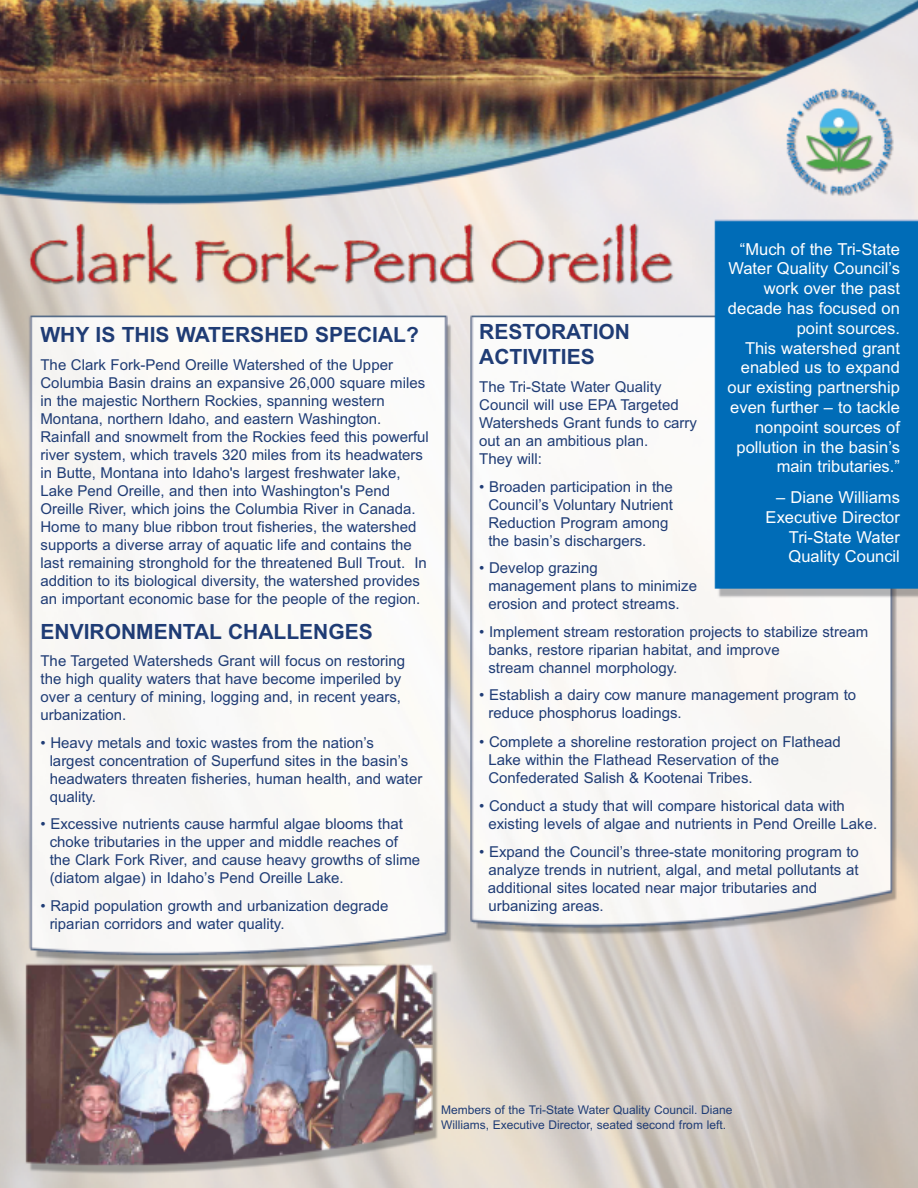
<style>
.page{position:relative;width:918px;height:1188px;background:#fff}
.page>*{position:absolute;margin:0;border:0;box-sizing:border-box;transform-origin:0 0}
.t1{font:21px/25.2px "Arial Bold MS";color:#1f3c75}
.t2{font:16.5px/19.8px "Arial MS";color:#fff;text-align:right}
.t3{font:15px/18px "Arial MS";color:#1f3c75}
.t4{font:12px/14.4px "Arial MS";color:#1f3c75}
</style>
<div class="page">
<img style="left:0;top:0;width:918px;height:1188px">
<h1 class="t1" style="left:40px;top:322px;width:380px">WHY IS THIS WATERSHED SPECIAL?</h1>
<p class="t3" style="left:40px;top:356px;width:390px">The Clark Fork-Pend Oreille Watershed of the Upper Columbia Basin drains an expansive 26,000 square miles in the majestic Northern Rockies, spanning western Montana, northern Idaho, and eastern Washington.<br>Rainfall and snowmelt from the Rockies feed this powerful river system, which travels 320 miles from its headwaters in Butte, Montana into Idaho's largest freshwater lake, Lake Pend Oreille, and then into Washington's Pend Oreille River, which joins the Columbia River in Canada.<br>Home to many blue ribbon trout fisheries, the watershed supports a diverse array of aquatic life and contains the last remaining stronghold for the threatened Bull Trout. In addition to its biological diversity, the watershed provides an important economic base for the people of the region.</p>
<h1 class="t1" style="left:40px;top:619px;width:334px">ENVIRONMENTAL CHALLENGES</h1>
<p class="t3" style="left:40px;top:652px;width:366px">The Targeted Watersheds Grant will focus on restoring the high quality waters that have become imperiled by over a century of mining, logging and, in recent years, urbanization.</p>
<p class="t3" style="left:50px;top:734px;width:374px;text-indent:-9px">• Heavy metals and toxic wastes from the nation’s largest concentration of Superfund sites in the basin’s headwaters threaten fisheries, human health, and water quality.</p>
<p class="t3" style="left:50px;top:815px;width:372px;text-indent:-9px">• Excessive nutrients cause harmful algae blooms that choke tributaries in the upper and middle reaches of the Clark Fork River, and cause heavy growths of slime (diatom algae) in Idaho’s Pend Oreille Lake.</p>
<p class="t3" style="left:50px;top:897px;width:340px;text-indent:-9px">• Rapid population growth and urbanization degrade riparian corridors and water quality.</p>
<p class="t2" style="left:728px;top:239px;width:174px">“Much of the Tri-State<br>Water Quality Council’s work over the past decade has focused on point sources.<br>This watershed grant enabled us to expand our existing partnership even further – to tackle nonpoint sources of pollution in the basin’s main tributaries.”</p>
<p class="t2" style="left:766px;top:487px;width:136px">– Diane Williams<br>Executive Director<br>Tri-State Water<br>Quality Council</p>
<h1 class="t1" style="left:479px;top:319px;width:152px">RESTORATION<br>ACTIVITIES</h1>
<p class="t3" style="left:479px;top:378px;width:219px">The Tri-State Water Quality<br>Council will use EPA Targeted<br>Watersheds Grant funds to carry out an an ambitious plan.<br>They will:</p>
<p class="t3" style="left:488px;top:477px;width:186px;text-indent:-9px">• Broaden participation in the<br>Council’s Voluntary Nutrient<br>Reduction Program among the basin’s dischargers.</p>
<p class="t3" style="left:488px;top:559px;width:210px;text-indent:-9px">• Develop grazing<br>management plans to minimize erosion and protect streams.</p>
<p class="t3" style="left:488px;top:623px;width:381px;text-indent:-9px">• Implement stream restoration projects to stabilize stream banks, restore riparian habitat, and improve<br>stream channel morphology.</p>
<p class="t3" style="left:488px;top:686px;width:369px;text-indent:-9px">• Establish a dairy cow manure management program to reduce phosphorus loadings.</p>
<p class="t3" style="left:488px;top:733px;width:354px;text-indent:-9px">• Complete a shoreline restoration project on Flathead<br>Lake within the Flathead Reservation of the<br>Confederated Salish &amp; Kootenai Tribes.</p>
<p class="t3" style="left:488px;top:797px;width:390px;text-indent:-9px">• Conduct a study that will compare historical data with existing levels of algae and nutrients in Pend Oreille Lake.</p>
<p class="t3" style="left:488px;top:842px;width:373px;text-indent:-9px">• Expand the Council’s three-state monitoring program to analyze trends in nutrient, algal, and metal pollutants at additional sites located near major tributaries and urbanizing areas.</p>
<p class="t4" style="left:441px;top:1103px;width:293px">Members of the Tri-State Water Quality Council. Diane<br>Williams, Executive Director, seated second from left.</p>
</div>
